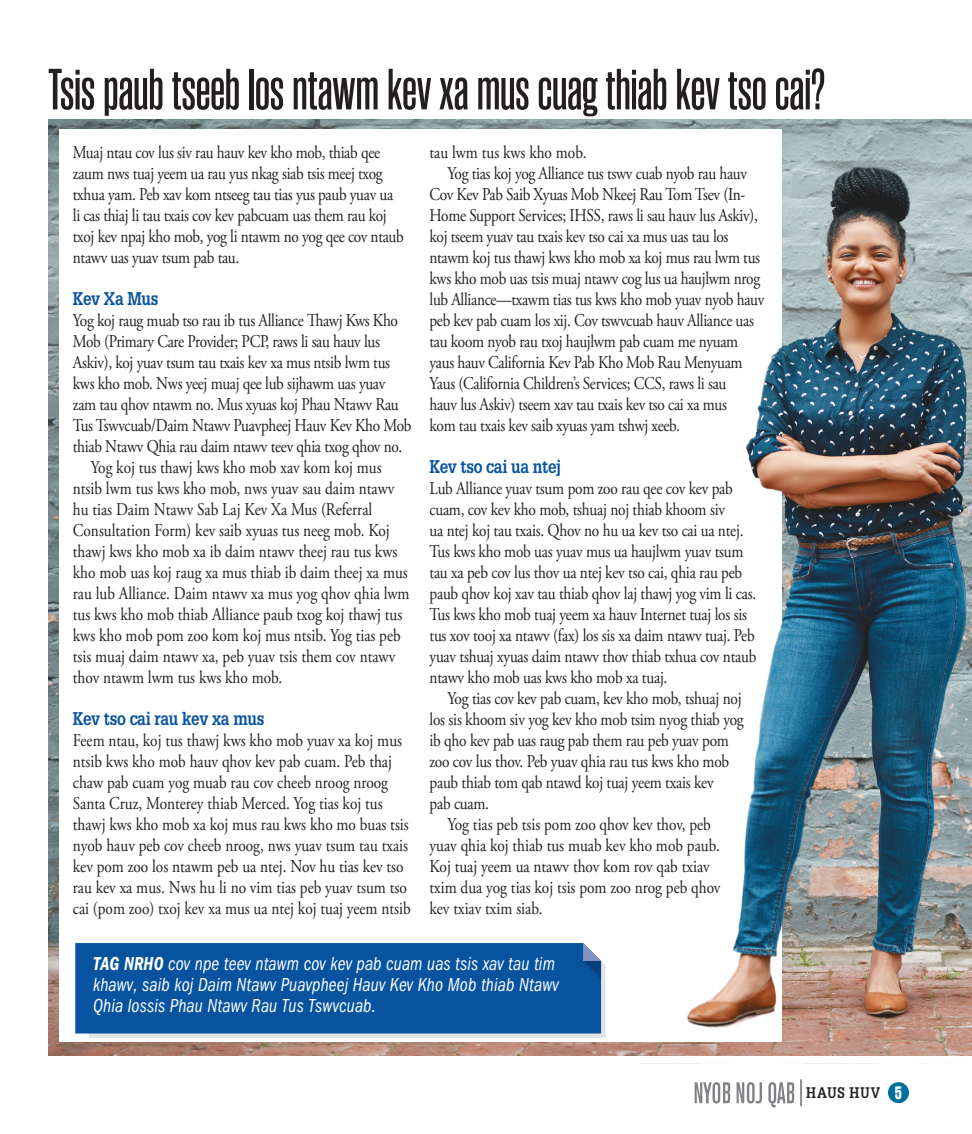
<style>
.page{position:relative;width:972px;height:1134px;background:#fff}
.page>*{position:absolute;margin:0;border:0;box-sizing:border-box;transform-origin:0 0}
._1_HM_HEAD__28-48pt{font:600 58.05px "Rama Gothic M";letter-spacing:-.005em;color:#231f20;scale:.95 1}
.t1{font:italic condensed 19.5px/21px "ITC Franklin Gothic Std";letter-spacing:.01em;color:#fff;scale:.9 1}
._1_HM_body_no_indent{font:18px/21px "Adobe Garamond Pro";letter-spacing:-.015em;color:#231f20;scale:.85 1}
._1_HM_BODY{font:18px/21px "Adobe Garamond Pro";letter-spacing:-.015em;color:#231f20;scale:.85 1}
._1_HM_body_breaker{font:700 18px "Glypha LT Std";letter-spacing:-.02em;color:#0753a0;scale:.85 1}
.t2{font:700 15px "Glypha LT Std";letter-spacing:.085em;color:#231f20;scale:.85 1}
.s1{font-family:"ITC Franklin Gothic Std Dm Cd It";font-style:normal;font-stretch:normal}
.s2{font-family:"Rama Gothic E";font-size:18px;color:#fff}
</style>
<div class="page">
<div style="left:888px;top:1082px;width:21px;height:21px;background:#00719e;border-radius:50%"></div>
<svg style="left:801px;top:1079px;width:1px;height:27px"></svg>
<svg style="left:695px;top:1082px;width:99px;height:25px"></svg>
<img style="left:49px;top:119px;width:923px;height:936px">
<div style="left:59px;top:130px;width:723px;height:912px;background:#fff"></div>
<img style="left:630px;top:144px;width:342px;height:912px">
<div style="left:89px;top:961px;width:517px;height:77px;background:#e4e4e5"></div>
<div style="left:75px;top:943px;width:526px;height:91px;background:#0753a0"></div>
<svg style="left:583px;top:943px;width:18px;height:36px"></svg>
<p class="_1_HM_HEAD__28-48pt" style="left:49px;top:60px;width:819px">Tsis paub tseeb los ntawm kev xa mus cuag thiab kev tso cai?</p>
<p class="_1_HM_body_no_indent" style="left:73px;top:142px;width:391px">Muaj ntau cov lus siv rau hauv kev kho mob, thiab qee zaum nws tuaj yeem ua rau yus nkag siab tsis meej txog txhua yam. Peb xav kom ntseeg tau tias yus paub yuav ua li cas thiaj li tau txais cov kev pabcuam uas them rau koj txoj kev npaj kho mob, yog li ntawm no yog qee cov ntaub ntawv uas yuav tsum pab tau.</p>
<p class="_1_HM_body_breaker" style="left:73px;top:287px;width:102px">Kev Xa Mus</p>
<p class="_1_HM_body_no_indent" style="left:73px;top:310px;width:400px">Yog koj raug muab tso rau ib tus Alliance Thawj Kws Kho Mob (Primary Care Provider; PCP, raws li sau hauv lus Askiv), koj yuav tsum tau txais kev xa mus ntsib lwm tus kws kho mob. Nws yeej muaj qee lub sijhawm uas yuav zam tau qhov ntawm no. Mus xyuas koj Phau Ntawv Rau Tus Tswvcuab/Daim Ntawv Puavpheej Hauv Kev Kho Mob thiab Ntawv Qhia rau daim ntawv teev qhia txog qhov no.</p>
<p class="_1_HM_BODY" style="left:73px;top:457px;width:398px;text-indent:18px">Yog koj tus thawj kws kho mob xav kom koj mus ntsib lwm tus kws kho mob, nws yuav sau daim ntawv hu tias Daim Ntawv Sab Laj Kev Xa Mus (Referral Consultation Form) kev saib xyuas tus neeg mob. Koj thawj kws kho mob xa ib daim ntawv theej rau tus kws kho mob uas koj raug xa mus thiab ib daim theej xa mus rau lub Alliance. Daim ntawv xa mus yog qhov qhia lwm tus kws kho mob thiab Alliance paub txog koj thawj tus kws kho mob pom zoo kom koj mus ntsib. Yog tias peb tsis muaj daim ntawv xa, peb yuav tsis them cov ntawv thov ntawm lwm tus kws kho mob.</p>
<p class="_1_HM_body_breaker" style="left:73px;top:707px;width:227px">Kev tso cai rau kev xa mus</p>
<p class="_1_HM_body_no_indent" style="left:73px;top:730px;width:399px">Feem ntau, koj tus thawj kws kho mob yuav xa koj mus ntsib kws kho mob hauv qhov kev pab cuam. Peb thaj chaw pab cuam yog muab rau cov cheeb nroog nroog Santa Cruz, Monterey thiab Merced. Yog tias koj tus thawj kws kho mob xa koj mus rau kws kho mo buas tsis nyob hauv peb cov cheeb nroog, nws yuav tsum tau txais kev pom zoo los ntawm peb ua ntej. Nov hu tias kev tso rau kev xa mus. Nws hu li no vim tias peb yuav tsum tso cai (pom zoo) txoj kev xa mus ua ntej koj tuaj yeem ntsib</p>
<p class="_1_HM_body_no_indent" style="left:430px;top:142px;width:186px">tau lwm tus kws kho mob.</p>
<p class="_1_HM_BODY" style="left:430px;top:163px;width:395px;text-indent:18px">Yog tias koj yog Alliance tus tswv cuab nyob rau hauv Cov Kev Pab Saib Xyuas Mob Nkeej Rau Tom Tsev (In-Home Support Services; IHSS, raws li sau hauv lus Askiv), koj tseem yuav tau txais kev tso cai xa mus uas tau los ntawm koj tus thawj kws kho mob xa koj mus rau lwm tus kws kho mob uas tsis muaj ntawv cog lus ua haujlwm nrog lub Alliance—txawm tias tus kws kho mob yuav nyob hauv peb kev pab cuam los xij. Cov tswvcuab hauv Alliance uas tau koom nyob rau txoj haujlwm pab cuam me nyuam yaus hauv California Kev Pab Kho Mob Rau Menyuam Yaus (California Children’s Services; CCS, raws li sau<br>hauv lus Askiv) tseem xav tau txais kev tso cai xa mus<br>kom tau txais kev saib xyuas yam tshwj xeeb.</p>
<p class="_1_HM_body_breaker" style="left:430px;top:455px;width:156px">Kev tso cai ua ntej</p>
<p class="_1_HM_body_no_indent" style="left:430px;top:478px;width:386px">Lub Alliance yuav tsum pom zoo rau qee cov kev pab cuam, cov kev kho mob, tshuaj noj thiab khoom siv<br>ua ntej koj tau txais. Qhov no hu ua kev tso cai ua ntej.<br>Tus kws kho mob uas yuav mus ua haujlwm yuav tsum tau xa peb cov lus thov ua ntej kev tso cai, qhia rau peb paub qhov koj xav tau thiab qhov laj thawj yog vim li cas.<br>Tus kws kho mob tuaj yeem xa hauv Internet tuaj los sis tus xov tooj xa ntawv (fax) los sis xa daim ntawv tuaj. Peb yuav tshuaj xyuas daim ntawv thov thiab txhua cov ntaub ntawv kho mob uas kws kho mob xa tuaj.</p>
<p class="_1_HM_BODY" style="left:430px;top:688px;width:371px;text-indent:18px">Yog tias cov kev pab cuam, kev kho mob, tshuaj noj los sis khoom siv yog kev kho mob tsim nyog thiab yog ib qho kev pab uas raug pab them rau peb yuav pom zoo cov lus thov. Peb yuav qhia rau tus kws kho mob paub thiab tom qab ntawd koj tuaj yeem txais kev<br>pab cuam.</p>
<p class="_1_HM_BODY" style="left:430px;top:814px;width:344px;text-indent:18px">Yog tias peb tsis pom zoo qhov kev thov, peb yuav qhia koj thiab tus muab kev kho mob paub.<br>Koj tuaj yeem ua ntawv thov kom rov qab txiav txim dua yog tias koj tsis pom zoo nrog peb qhov kev txiav txim siab.</p>
<p class="t1" style="left:93px;top:953px;width:519px"><span class="s1">TAG NRHO</span> cov npe teev ntawm cov kev pab cuam uas tsis xav tau tim khawv, saib koj Daim Ntawv Puavpheej Hauv Kev Kho Mob thiab Ntawv<br>Qhia lossis Phau Ntawv Rau Tus Tswvcuab.</p>
<p class="t2" style="left:806px;top:1083px;width:114px">HAUS HUV <span class="s2">5</span></p>
</div>
